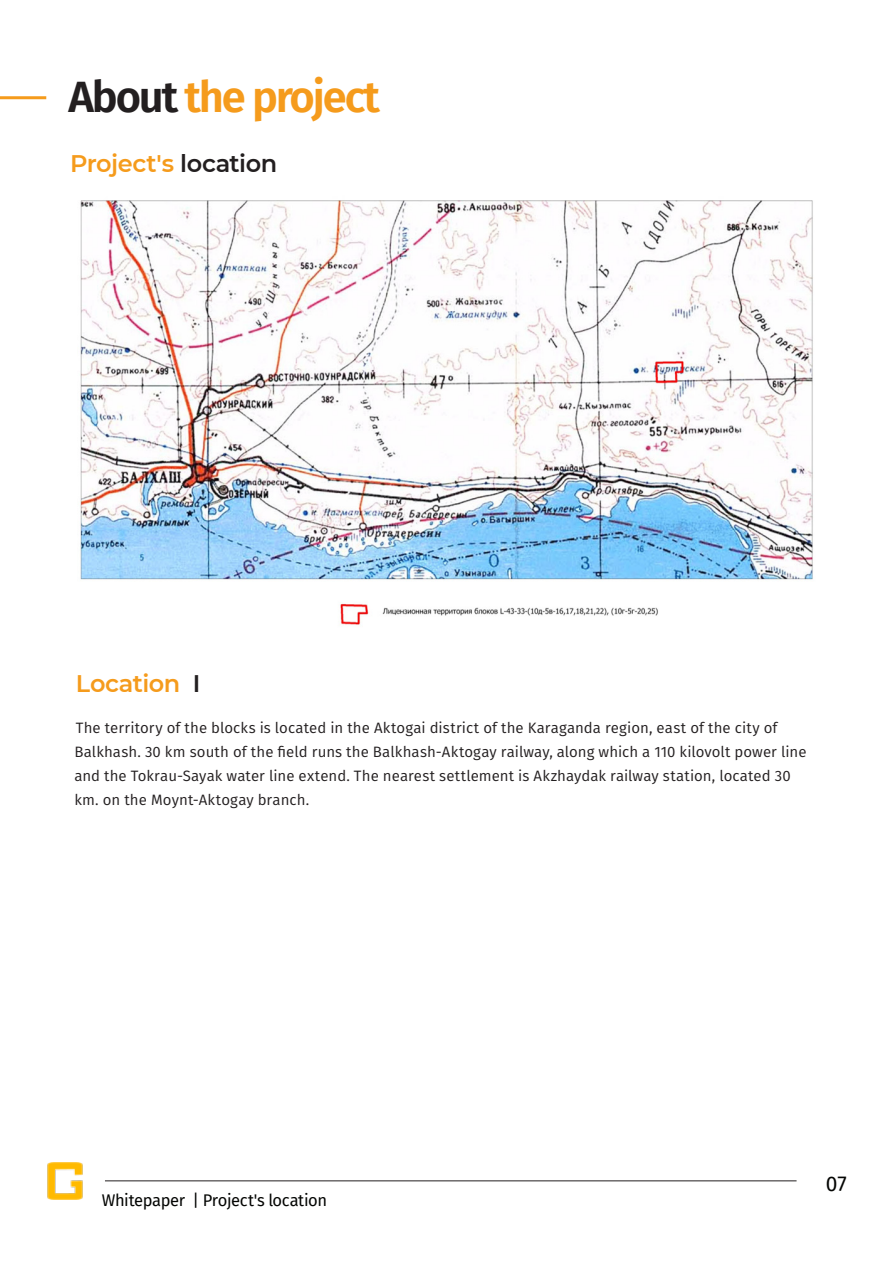
<style>
.page{position:relative;width:893px;height:1263px;background:#fff}
.page>*{position:absolute;margin:0;border:0;box-sizing:border-box;transform-origin:0 0}
.t1{font:600 43.5px "Fira Sans";letter-spacing:-.05em;color:#f59b1c}
._6_pt_Small_Text{font:600 24px "Montserrat";letter-spacing:-.02em;color:#f59b1c}
.t2{font:21px "Fira Sans";color:#040503}
._6_pt_Small_Text-2{font:16.5px "Fira Sans";letter-spacing:-.025em;color:#040503}
._6_pt_Small_Text-3{font:15px/24px "Fira Sans";letter-spacing:.005em;color:#231f20}
.s1{color:#231f20}
</style>
<div class="page">
<hr style="left:105px;top:1180px;width:691px;height:1px;background:#231f20">
<img style="left:47px;top:1162px;width:36px;height:37px">
<img style="left:80px;top:200px;width:733px;height:425px">
<hr style="left:0;top:96px;width:46px;height:3px;background:#f59b1c">
<p class="t1" style="left:69px;top:61px;width:313px"><span class="s1">About</span> the project</p>
<p class="_6_pt_Small_Text" style="left:70px;top:146px;width:209px">Project's <span class="s1">location</span></p>
<p class="_6_pt_Small_Text" style="left:76px;top:667px;width:126px">Location <span class="s1">I</span></p>
<p class="_6_pt_Small_Text-3" style="left:74px;top:717px;width:734px">The territory of the blocks is located in the Aktogai district of the Karaganda region, east of the city of Balkhash. 30 km south of the field runs the Balkhash-Aktogay railway, along which a 110 kilovolt power line and the Tokrau-Sayak water line extend. The nearest settlement is Akzhaydak railway station, located 30 km. on the Moynt-Aktogay branch.</p>
<p class="_6_pt_Small_Text-2" style="left:102px;top:1188px;width:227px">Whitepaper | Project's location</p>
<h3 class="t2" style="left:826px;top:1167px;width:22px">07</h3>
</div>
